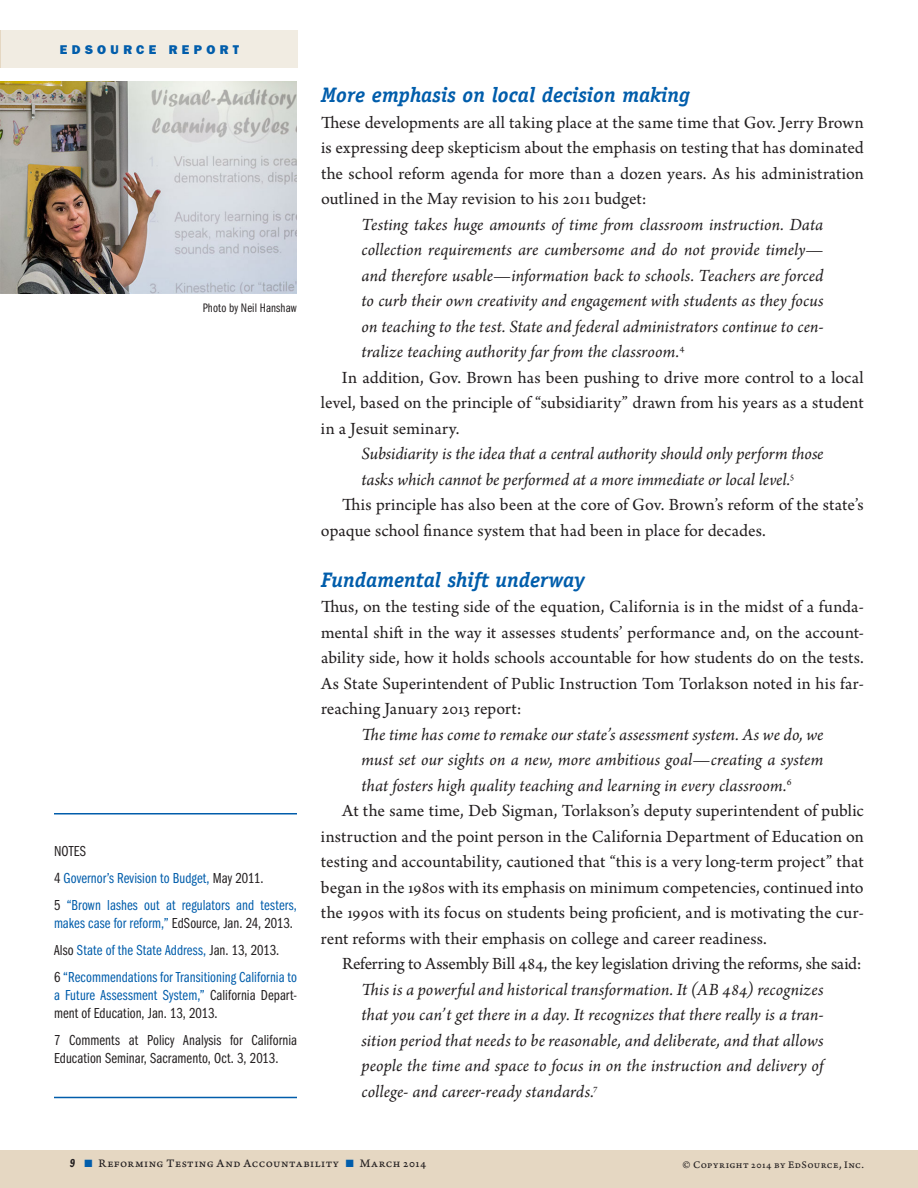
<style>
.page{position:relative;width:918px;height:1188px;background:#fff}
.page>*{position:absolute;margin:0;border:0;box-sizing:border-box;transform-origin:0 0}
.secondhead{font:italic 700 21px "Officina Serif";color:#015dab}
.main_text_indented_i{font:italic 18px/25.5px "Arno Pro";color:#231f20;text-align:justify}
.main_text{font:18px/25.5px "Arno Pro";color:#231f20;text-align:justify}
.main_text_-_1st_par{font:18px/25.5px "Arno Pro";letter-spacing:.005em;color:#231f20;text-align:justify}
.SideNotes{font:15px/18px "Franklin Gothic Book Cmpr";letter-spacing:.01em;color:#015dab}
.SideNotes-2{font:15px/18px "Franklin Gothic Book Cmpr";letter-spacing:.01em;color:#231f20}
.t1{font:12.75px "Franklin Gothic Book Cmpr";letter-spacing:.01em;color:#231f20}
.t2{font:800 12.75px "Franklin Gothic";letter-spacing:.34em;color:#015dab}
.t3{font:12px "Arno Pro Caption";letter-spacing:.045em;color:#231f20}
.t4{font:10.5px "Arno Pro Caption";letter-spacing:.04em;color:#231f20}
.s1{color:#231f20}
.s2{font-family:"Franklin Gothic Demi Cmpr Ital"}
.s3{color:#015dab}
</style>
<div class="page">
<div style="left:1px;top:30px;width:297px;height:38px;background:#f1ece2"></div>
<div style="left:1px;top:1151px;width:917px;height:37px;background:#e5d7c2"></div>
<hr style="left:54px;top:813px;width:243px;height:1px;background:#015dab">
<hr style="left:54px;top:1097px;width:243px;height:1px;background:#015dab">
<img style="left:0;top:81px;width:297px;height:213px">
<p class="t2" style="left:60px;top:42px;width:181px">EDSOURCE REPORT</p>
<p class="t1" style="left:203px;top:301px;width:96px">Photo by Neil Hanshaw</p>
<p class="SideNotes-2" style="left:54px;top:842px;width:34px">NOTES</p>
<p class="SideNotes" style="left:54px;top:869px;width:211px"><span class="s1">4</span> Governor’s Revision to Budget, <span class="s1">May 2011.</span></p>
<p class="SideNotes" style="left:54px;top:896px;width:244px"><span class="s1">5</span> “Brown lashes out at regulators and testers, makes case for reform,” <span class="s1">EdSource, Jan. 24, 2013.</span></p>
<p class="SideNotes" style="left:54px;top:941px;width:227px"><span class="s1">Also</span> State of the State Address, <span class="s1">Jan. 13, 2013.</span></p>
<p class="SideNotes" style="left:54px;top:968px;width:245px;text-align:justify"><span class="s1">6</span> “Recommendations for Transitioning California to a Future Assessment System,” <span class="s1">California Depart&shy;ment of Education, Jan. 13, 2013.</span></p>
<p class="SideNotes-2" style="left:54px;top:1031px;width:245px">7 Comments at Policy Analysis for California<br>Education Seminar, Sacramento, Oct. 3, 2013.</p>
<p class="secondhead" style="left:321px;top:82px;width:371px">More emphasis on local decision making</p>
<p class="main_text_-_1st_par" style="left:321px;top:110px;width:544px">These developments are all taking place at the same time that Gov. Jerry Brown is expressing deep skepticism about the emphasis on testing that has dominated the school reform agenda for more than a dozen years. As his administration outlined in the May revision to his 2011 budget:</p>
<p class="main_text_indented_i" style="left:362px;top:212px;width:464px">Testing takes huge amounts of time from classroom instruction. Data collection requirements are cumbersome and do not provide timely— and therefore usable—information back to schools. Teachers are forced to curb their own creativity and engagement with students as they focus on teaching to the test. State and federal administrators continue to cen&shy;tralize teaching authority far from the classroom.<sup>4</sup></p>
<p class="main_text" style="left:321px;top:365px;width:544px;text-indent:21px">In addition, Gov. Brown has been pushing to drive more control to a local level, based on the principle of “subsidiarity” drawn from his years as a student in a Jesuit seminary.</p>
<p class="main_text_indented_i" style="left:361px;top:442px;width:464px">Subsidiarity is the idea that a central authority should only perform those tasks which cannot be performed at a more immediate or local level.<sup>5</sup></p>
<p class="main_text" style="left:321px;top:493px;width:544px;text-indent:21px">This principle has also been at the core of Gov. Brown’s reform of the state’s opaque school finance system that had been in place for decades.</p>
<p class="secondhead" style="left:321px;top:567px;width:266px">Fundamental shift underway</p>
<p class="main_text_-_1st_par" style="left:321px;top:595px;width:545px">Thus, on the testing side of the equation, California is in the midst of a funda&shy;mental shift in the way it assesses students’ performance and, on the account&shy;ability side, how it holds schools accountable for how students do on the tests.<br>As State Superintendent of Public Instruction Tom Torlakson noted in his far&shy;reaching January 2013 report:</p>
<p class="main_text_indented_i" style="left:362px;top:722px;width:464px">The time has come to remake our state’s assessment system. As we do, we must set our sights on a new, more ambitious goal—creating a system that fosters high quality teaching and learning in every classroom.<sup>6</sup></p>
<p class="main_text" style="left:321px;top:799px;width:545px;text-indent:21px">At the same time, Deb Sigman, Torlakson’s deputy superintendent of public instruction and the point person in the California Department of Education on testing and accountability, cautioned that “this is a very long-term project” that began in the 1980s with its emphasis on minimum competencies, continued into the 1990s with its focus on students being proficient, and is motivating the cur&shy;rent reforms with their emphasis on college and career readiness.</p>
<p class="main_text" style="left:342px;top:952px;width:521px">Referring to Assembly Bill 484, the key legislation driving the reforms, she said:</p>
<p class="main_text_indented_i" style="left:361px;top:977px;width:464px">This is a powerful and historical transformation. It (AB 484) recognizes that you can’t get there in a day. It recognizes that there really is a tran&shy;sition period that needs to be reasonable, and deliberate, and that allows people the time and space to focus in on the instruction and delivery of college- and career-ready standards.<sup>7</sup></p>
<p class="t3" style="left:70px;top:1157px;width:358px"><span class="s2">9</span> <span class="s3">■</span> Reforming Testing And Accountability <span class="s3">■</span> March 2014</p>
<p class="t4" style="left:683px;top:1158px;width:183px">© Copyright 2014 by EdSource, Inc.</p>
<p class="t4" style="left:70px;top:1158px;width:244px"><span class="s2">9</span> <span class="s3">■</span> Passing When It Counts <span class="s3">■</span> February 2012</p>
<p class="t4" style="left:670px;top:1158px;width:182px">© Copyright 2012 by EdSource, Inc.</p>
</div>
